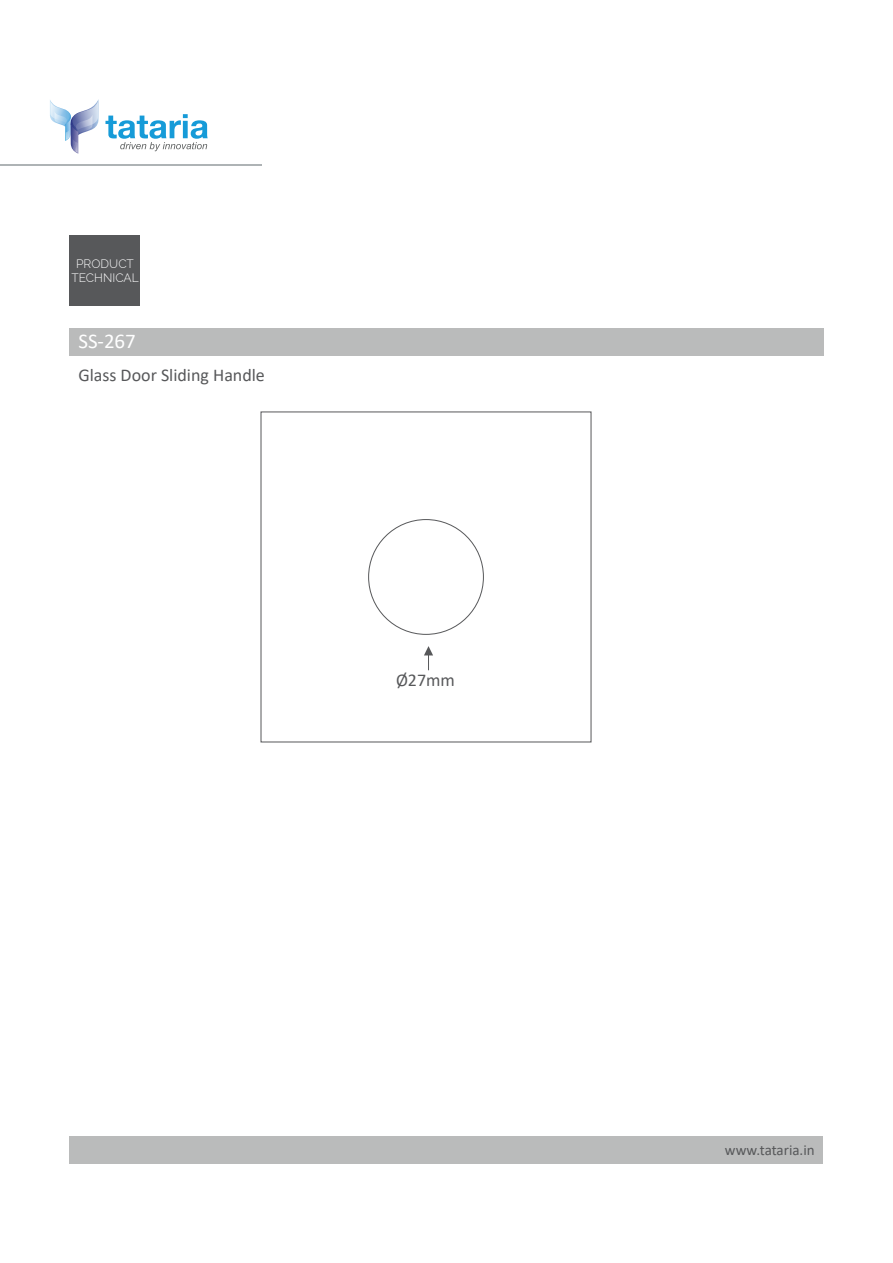
<style>
.page{position:relative;width:893px;height:1263px;background:#fff}
.page>*{position:absolute;margin:0;border:0;box-sizing:border-box;transform-origin:0 0}
.t1{font:21px "Calibri";color:#fff}
.t2{font:18px "Calibri";color:#57585a}
.t3{font:15px "Calibri";color:#57585a}
.t4{font:300 12px/14.4px "Raleway";color:#fff;text-align:center}
</style>
<div class="page">
<div style="left:70px;top:328px;width:754px;height:28px;background:#babbbb"></div>
<div style="left:70px;top:1136px;width:753px;height:28px;background:#babbbb"></div>
<svg style="left:50px;top:100px;width:48px;height:54px"></svg>
<svg style="left:105px;top:114px;width:103px;height:37px"></svg>
<hr style="left:0;top:164px;width:262px;height:2px;background:#aeb3b5">
<div style="left:70px;top:235px;width:70px;height:71px;background:#57585a"></div>
<svg style="left:424px;top:646px;width:9px;height:24px"></svg>
<p class="t4" style="left:71px;top:256px;width:69px">PRODUCT<br>TECHNICAL</p>
<p class="t1" style="left:78px;top:326px;width:59px">SS-267</p>
<p class="t2" style="left:78px;top:363px;width:188px">Glass Door Sliding Handle</p>
<p class="t2" style="left:396px;top:668px;width:60px">Ø27mm</p>
<p class="t3" style="left:725px;top:1139px;width:91px">www.tataria.in</p>
</div>
